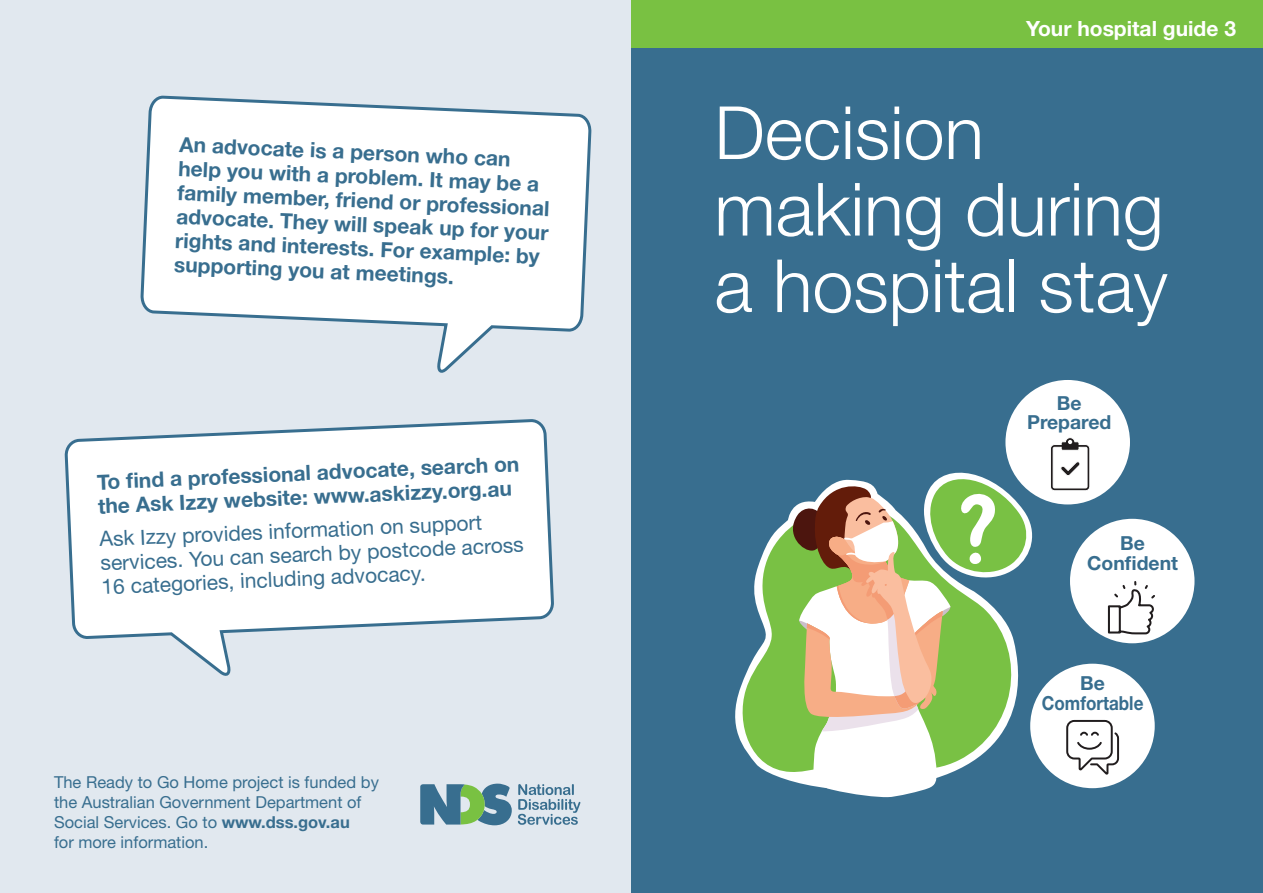
<style>
.page{position:relative;width:1263px;height:893px;background:#fff}
.page>*{position:absolute;margin:0;border:0;box-sizing:border-box;transform-origin:0 0}
.t1{font:300 73.5px/76.5px "Helvetica Neue LT Std";color:#fff}
.t2{font:700 21px/24px "Helvetica Neue LT Std";color:#386e8f}
.t3{font:21px/23.9px "Helvetica Neue LT Std";color:#386e8f}
.t4{font:700 21px "Helvetica Neue LT Std";color:#fff}
.t5{font:700 19.35px/19.5px "Helvetica Neue LT Std";color:#386e8f;text-align:center}
.t6{font:16.5px/19.8px "Helvetica Neue LT Std";color:#386e8f}
.s1{font-weight:700}
</style>
<div class="page">
<div style="left:0;top:0;width:631px;height:893px;background:#e1e8ef"></div>
<div style="left:631px;top:0;width:632px;height:893px;background:#386e8f"></div>
<svg style="left:735px;top:523px;width:49px;height:252px"></svg>
<svg style="left:784px;top:473px;width:248px;height:324px"></svg>
<div style="left:1030px;top:664px;width:125px;height:124px;background:#fff;border-radius:50%"></div>
<svg style="left:1066px;top:720px;width:53px;height:55px"></svg>
<div style="left:1070px;top:519px;width:124px;height:124px;background:#fff;border-radius:50%"></div>
<svg style="left:1108px;top:581px;width:47px;height:53px"></svg>
<div style="left:1005px;top:380px;width:125px;height:124px;background:#fff;border-radius:50%"></div>
<svg style="left:1051px;top:437px;width:39px;height:54px"></svg>
<svg style="left:420px;top:784px;width:92px;height:41px"></svg>
<svg style="left:518px;top:784px;width:62px;height:41px"></svg>
<svg style="left:140px;top:95px;width:452px;height:278px"></svg>
<svg style="left:64px;top:419px;width:490px;height:257px"></svg>
<div style="left:631px;top:0;width:632px;height:48px;background:#79c142"></div>
<p class="t2" style="left:180px;top:131px;width:375px;rotate:3deg">An advocate is a person who can help you with a problem. It may be a family member, friend or professional advocate. They will speak up for your rights and interests. For example: by supporting you at meetings.</p>
<p class="t2" style="left:96px;top:471px;width:424px;rotate:-3deg">To fi nd a professional advocate, search on the Ask Izzy website: www.askizzy.org.au</p>
<p class="t3" style="left:98px;top:528px;width:425px;rotate:-3deg">Ask Izzy provides information on support services. You can search by postcode across<br>16 categories, including advocacy.</p>
<p class="t6" style="left:54px;top:772px;width:326px">The Ready to Go Home project is funded by the Australian Government Department of Social Services. Go to <span class="s1">www.dss.gov.au<br></span>for more information.</p>
<p class="t4" style="left:1026px;top:16px;width:211px">Your hospital guide 3</p>
<h1 class="t1" style="left:714px;top:93px;width:455px">Decision making during a hospital stay</h1>
<p class="t5" style="left:1027px;top:393px;width:86px">Be<br>Prepared</p>
<p class="t5" style="left:1087px;top:533px;width:92px">Be<br>Confident</p>
<p class="t5" style="left:1042px;top:673px;width:103px">Be<br>Comfortable</p>
</div>
